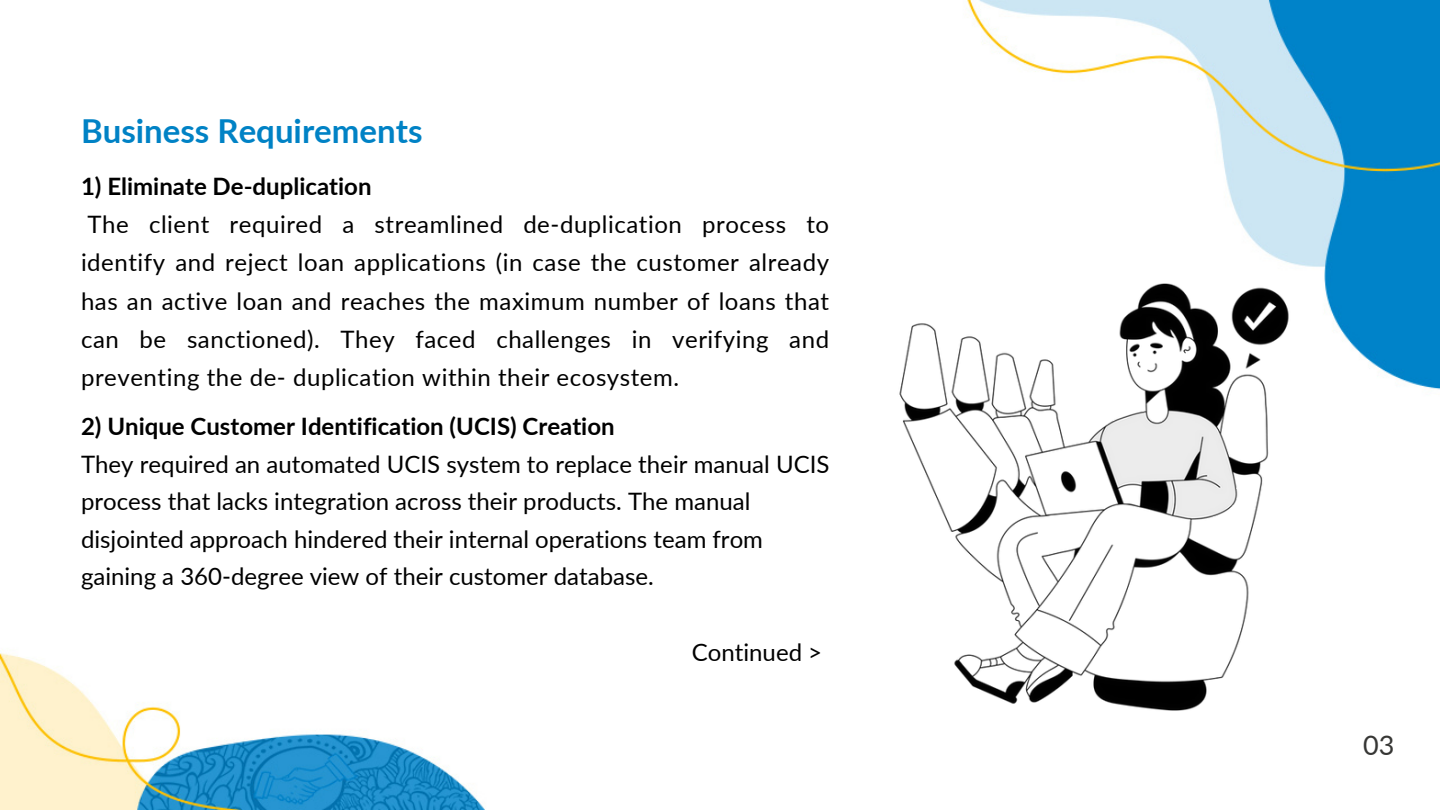
<style>
.page{position:relative;width:1440px;height:810px;background:#fff}
.page>*{position:absolute;margin:0;border:0;box-sizing:border-box;transform-origin:0 0}
.t1{font:700 33px "Lato";color:#0082c5}
.t2{font:27px "Lato";color:#373735}
.t3{font:24px/38.2px "Lato";color:#000;text-align:justify}
.t4{font:700 24px "Lato";color:#000}
</style>
<div class="page">
<img style="left:0;top:0;width:1440px;height:810px">
<img style="left:886px;top:274px;width:428px;height:455px">
<p class="t1" style="left:81px;top:110px;width:343px">Business Requirements</p>
<p class="t4" style="left:81px;top:171px;width:292px">1) Eliminate De-duplication</p>
<p class="t3" style="left:81px;top:205px;width:750px">The client required a streamlined de-duplication process to identify and reject loan applications (in case the customer already has an active loan and reaches the maximum number of loans that can be sanctioned). They faced challenges in verifying and preventing the de- duplication within their ecosystem.</p>
<p class="t4" style="left:81px;top:411px;width:535px">2) Unique Customer Identification (UCIS) Creation</p>
<p class="t3" style="left:81px;top:444px;width:750px">They required an automated UCIS system to replace their manual UCIS</p>
<p class="t3" style="left:81px;top:482px;width:671px">process that lacks integration across their products. The manual</p>
<p class="t3" style="left:81px;top:520px;width:684px">disjointed approach hindered their internal operations team from</p>
<p class="t3" style="left:81px;top:557px;width:574px">gaining a 360-degree view of their customer database.</p>
<p class="t3" style="left:692px;top:633px;width:132px">Continued &gt;</p>
<p class="t2" style="left:1363px;top:728px;width:33px">03</p>
</div>
